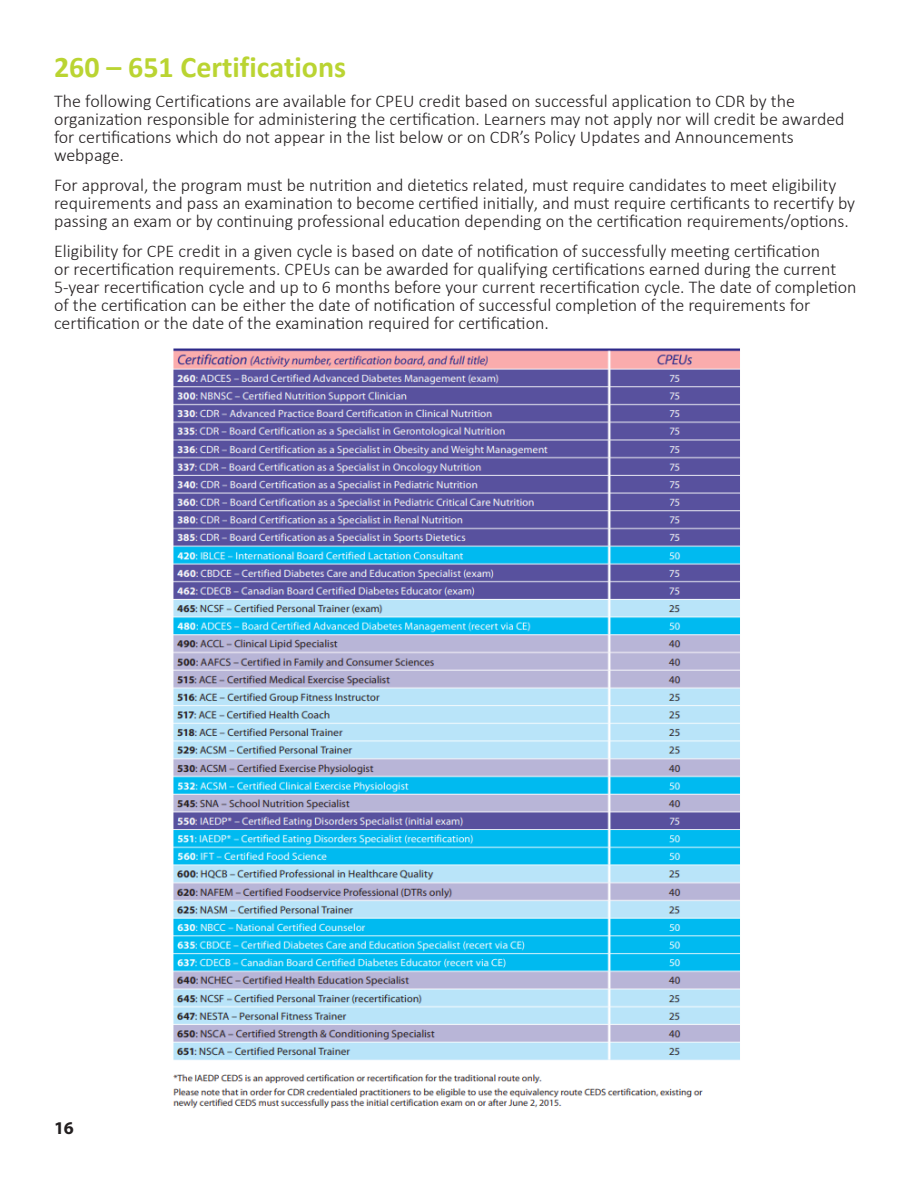
<style>
.page{position:relative;width:918px;height:1188px;background:#fff}
.page>*{position:absolute;margin:0;border:0;box-sizing:border-box;transform-origin:0 0}
.t1{font:700 30px "Calibri";color:#bad432}
.t2{font:300 18px/18px "Calibri";color:#231f20}
.t3{font:700 18px "Myriad Pro";color:#231f20}
</style>
<div class="page">
<img style="left:173px;top:348px;width:567px;height:761px">
<p class="t1" style="left:54px;top:45px;width:294px">260 – 651 Certifications</p>
<p class="t2" style="left:54px;top:91px;width:792px">The following Certifications are available for CPEU credit based on successful application to CDR by the organization responsible for administering the certification. Learners may not apply nor will credit be awarded for certifications which do not appear in the list below or on CDR’s Policy Updates and Announcements webpage.</p>
<p class="t2" style="left:54px;top:175px;width:803px">For approval, the program must be nutrition and dietetics related, must require candidates to meet eligibility requirements and pass an examination to become certified initially, and must require certificants to recertify by passing an exam or by continuing professional education depending on the certification requirements/options.</p>
<p class="t2" style="left:54px;top:241px;width:804px">Eligibility for CPE credit in a given cycle is based on date of notification of successfully meeting certification<br>or recertification requirements. CPEUs can be awarded for qualifying certifications earned during the current 5-year recertification cycle and up to 6 months before your current recertification cycle. The date of completion of the certification can be either the date of notification of successful completion of the requirements for certification or the date of the examination required for certification.</p>
<p class="t3" style="left:54px;top:1116px;width:21px">16</p>
</div>
